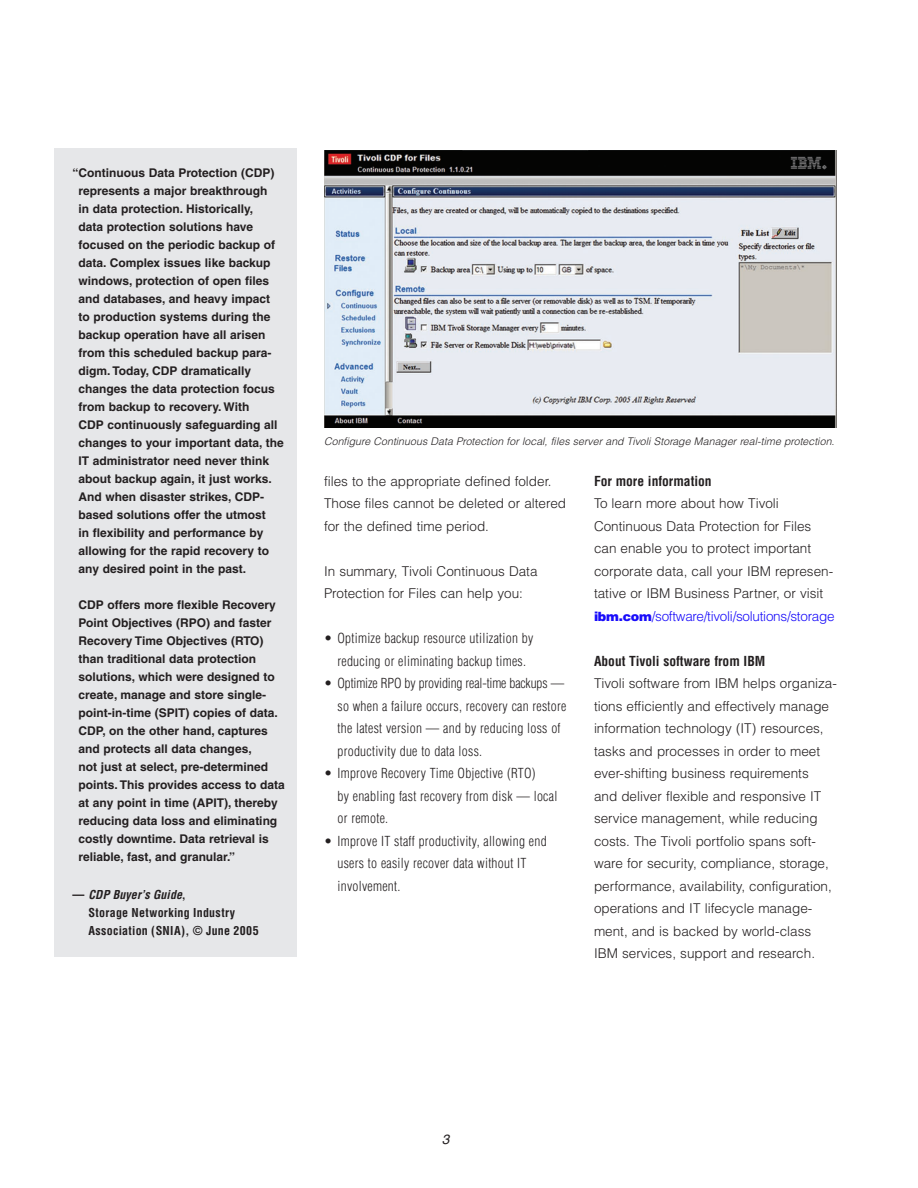
<style>
.page{position:relative;width:918px;height:1188px;background:#fff}
.page>*{position:absolute;margin:0;border:0;box-sizing:border-box;transform-origin:0 0}
.Body_1{font:300 13.5px/22.5px "Helvetica";color:#231f20}
.Bullet_1_Light_Cond{font:300 condensed 13.5px/22.5px "Helvetica";letter-spacing:.02em;color:#231f20}
.Bullet_1_Light_Cond_Last{font:300 condensed 13.5px/22.5px "Helvetica";letter-spacing:.02em;color:#231f20}
.Sub_1_A_Red{font:700 condensed 13.5px "Helvetica";color:#231f20}
.t1{font:italic 13.5px "Helvetica";color:#231f20}
.Quote_1{font:700 12px/18px "Helvetica";color:#231f20}
.Quote_1-2{font:700 condensed 12px/18px "Helvetica";letter-spacing:.025em;color:#231f20}
.t2{font:italic 300 10.5px "Helvetica";letter-spacing:.005em;color:#231f20}
.s1{font-style:italic}
.s2{font-weight:900;font-size:12.75px;color:#190cfa}
.s3{color:#190cfa}
</style>
<div class="page">
<div style="left:54px;top:148px;width:243px;height:809px;background:#e6e7e9"></div>
<img style="left:324px;top:150px;width:512px;height:278px">
<p class="Quote_1" style="left:79px;top:164px;width:207px;text-indent:-6px">“ Continuous Data Protection (CDP) represents a major breakthrough<br>in data protection. Historically,<br>data protection solutions have focused on the periodic backup of data. Complex issues like backup windows, protection of open files and databases, and heavy impact to production systems during the backup operation have all arisen from this scheduled backup para&shy;digm. Today, CDP dramatically changes the data protection focus from backup to recovery. With<br>CDP continuously safeguarding all changes to your important data, the IT administrator need never think about backup again, it just works.<br>And when disaster strikes, CDP&shy;based solutions offer the utmost<br>in flexibility and performance by allowing for the rapid recovery to any desired point in the past.</p>
<p class="Quote_1" style="left:79px;top:595px;width:208px">CDP offers more flexible Recovery Point Objectives (RPO) and faster Recovery Time Objectives (RTO) than traditional data protection solutions, which were designed to create, manage and store single&shy;point-in-time (SPIT) copies of data.<br>CDP, on the other hand, captures and protects all data changes,<br>not just at select, pre-determined points. This provides access to data at any point in time (APIT), thereby reducing data loss and eliminating costly downtime. Data retrieval is reliable, fast, and granular.”</p>
<p class="Quote_1-2" style="left:88px;top:886px;width:172px;text-indent:-16px">— <span class="s1">CDP Buyer’s Guide</span>,<br>Storage Networking Industry<br>Association (SNIA), © June 2005</p>
<p class="t2" style="left:324px;top:435px;width:512px">Configure Continuous Data Protection for local, files server and Tivoli Storage Manager real-time protection.</p>
<p class="Body_1" style="left:324px;top:470px;width:244px">files to the appropriate defined folder.<br>Those files cannot be deleted or altered for the defined time period.</p>
<p class="Body_1" style="left:324px;top:560px;width:215px">In summary, Tivoli Continuous Data<br>Protection for Files can help you:</p>
<p class="Bullet_1_Light_Cond" style="left:324px;top:627px;width:211px;text-align:center">• Optimize backup resource utilization by reducing or eliminating backup times.</p>
<p class="Bullet_1_Light_Cond" style="left:338px;top:672px;width:230px;text-indent:-14px">• Optimize RPO by providing real-time backups — so when a failure occurs, recovery can restore the latest version — and by reducing loss of productivity due to data loss.</p>
<p class="Bullet_1_Light_Cond" style="left:338px;top:762px;width:221px;text-indent:-14px">• Improve Recovery Time Objective (RTO)<br>by enabling fast recovery from disk — local or remote.</p>
<p class="Bullet_1_Light_Cond_Last" style="left:338px;top:830px;width:211px;text-indent:-14px">• Improve IT staff productivity, allowing end users to easily recover data without IT involvement.</p>
<p class="Sub_1_A_Red" style="left:594px;top:473px;width:119px">For more information</p>
<p class="Body_1" style="left:594px;top:492px;width:242px">To learn more about how Tivoli Continuous Data Protection for Files can enable you to protect important corporate data, call your IBM represen&shy;tative or IBM Business Partner, or visit <span class="s2">ibm.com</span><span class="s3">/software/tivoli/solutions/storage</span></p>
<p class="Sub_1_A_Red" style="left:594px;top:653px;width:173px">About Tivoli software from IBM</p>
<p class="Body_1" style="left:594px;top:672px;width:244px">Tivoli software from IBM helps organiza&shy;tions efficiently and effectively manage information technology (IT) resources, tasks and processes in order to meet ever-shifting business requirements<br>and deliver flexible and responsive IT service management, while reducing costs. The Tivoli portfolio spans soft&shy;ware for security, compliance, storage, performance, availability, configuration, operations and IT lifecycle manage&shy;ment, and is backed by world-class IBM services, support and research.</p>
<p class="t1" style="left:442px;top:1132px;width:9px">3</p>
</div>
